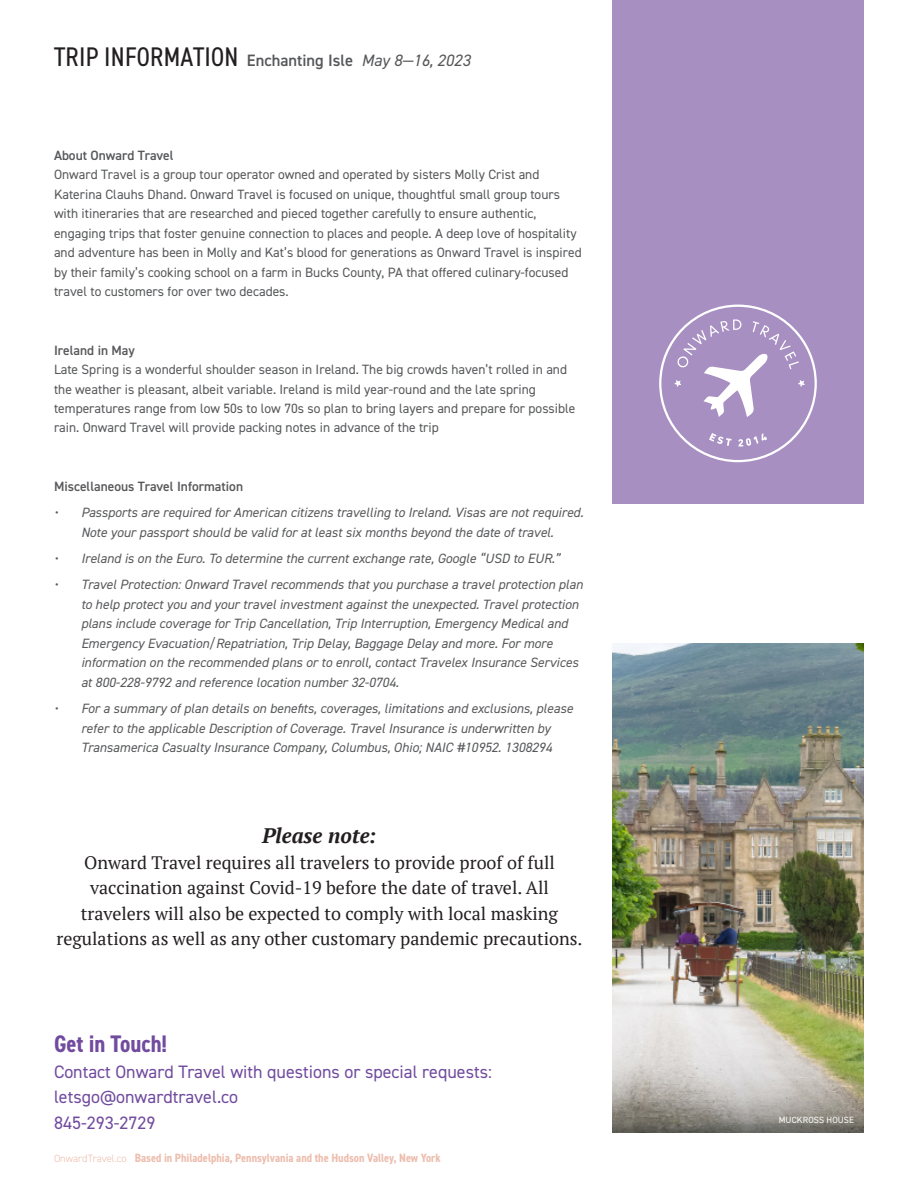
<style>
.page{position:relative;width:918px;height:1188px;background:#fff}
.page>*{position:absolute;margin:0;border:0;box-sizing:border-box;transform-origin:0 0}
.t1{font:condensed 27px "DIN2014";letter-spacing:.01em;color:#231f20}
.t2{font:700 condensed 24px "DIN2014";color:#714b9e}
.t3{font:italic 700 21px "PT Serif";color:#231f20}
.t4{font:18px "PT Serif";color:#231f20}
.t5{font:18px "DIN2014";color:#714b9e}
.t6{font:italic 13.5px/19.5px "DIN2014";color:#57585a;text-align:center}
.t7{font:13.5px/19.5px "DIN2014";color:#57585a}
.t8{font:600 13.5px "DIN2014";color:#57585a}
.t9{font:700 condensed 12px "DIN2014";color:#edbdad}
.t10{font:9px "DIN2014";letter-spacing:.01em;color:#fff}
.s1{font-weight:600;font-stretch:normal;font-size:16.5px;color:#57585a}
.s2{font-style:italic;font-stretch:normal;font-size:16.5px;color:#57585a}
.s3{font-weight:300;font-stretch:normal;font-size:10.5px}
</style>
<div class="page">
<div style="left:612px;top:0;width:252px;height:504px;background:#a78fc2"></div>
<svg style="left:659px;top:305px;width:158px;height:157px"></svg>
<img style="left:612px;top:643px;width:252px;height:489px">
<p class="t1" style="left:54px;top:39px;width:418px">TRIP INFORMATION <span class="s1">Enchanting Isle</span> <span class="s2">May 8—16, 2023</span></p>
<p class="t8" style="left:54px;top:146px;width:121px">About Onward Travel</p>
<p class="t7" style="left:54px;top:164px;width:529px">Onward Travel is a group tour operator owned and operated by sisters Molly Crist and Katerina Clauhs Dhand. Onward Travel is focused on unique, thoughtful small group tours with itineraries that are researched and pieced together carefully to ensure authentic, engaging trips that foster genuine connection to places and people. A deep love of hospitality and adventure has been in Molly and Kat’s blood for generations as Onward Travel is inspired by their family’s cooking school on a farm in Bucks County, PA that offered culinary-focused travel to customers for over two decades.</p>
<p class="t8" style="left:54px;top:341px;width:82px">Ireland in May</p>
<p class="t7" style="left:54px;top:359px;width:515px">Late Spring is a wonderful shoulder season in Ireland. The big crowds haven’t rolled in and</p>
<p class="t7" style="left:54px;top:379px;width:483px">the weather is pleasant, albeit variable. Ireland is mild year-round and the late spring</p>
<p class="t7" style="left:54px;top:398px;width:523px">temperatures range from low 50s to low 70s so plan to bring layers and prepare for possible rain. Onward Travel will provide packing notes in advance of the trip</p>
<p class="t8" style="left:54px;top:477px;width:191px">Miscellaneous Travel Information</p>
<p class="t6" style="left:54px;top:503px;width:531px">• Passports are required for American citizens travelling to Ireland. Visas are not required.<br>Note your passport should be valid for at least six months beyond the date of travel.</p>
<p class="t6" style="left:54px;top:548px;width:507px">• Ireland is on the Euro. To determine the current exchange rate, Google “USD to EUR.”</p>
<p class="t6" style="left:81px;top:575px;width:503px;text-align:left;text-indent:-27px">• Travel Protection: Onward Travel recommends that you purchase a travel protection plan to help protect you and your travel investment against the unexpected. Travel protection plans include coverage for Trip Cancellation, Trip Interruption, Emergency Medical and Emergency Evacuation/Repatriation, Trip Delay, Baggage Delay and more. For more information on the recommended plans or to enroll, contact Travelex Insurance Services at 800-228-9792 and reference location number 32-0704.</p>
<p class="t6" style="left:54px;top:698px;width:520px">• For a summary of plan details on benefits, coverages, limitations and exclusions, please refer to the applicable Description of Coverage. Travel Insurance is underwritten by<br>Transamerica Casualty Insurance Company, Columbus, Ohio; NAIC #10952. 1308294</p>
<p class="t3" style="left:262px;top:822px;width:116px">Please note:</p>
<p class="t4" style="left:84px;top:851px;width:472px">Onward Travel requires all travelers to provide proof of full</p>
<p class="t4" style="left:90px;top:876px;width:460px">vaccination against Covid-19 before the date of travel. All</p>
<p class="t4" style="left:81px;top:902px;width:479px">travelers will also be expected to comply with local masking</p>
<p class="t4" style="left:56px;top:927px;width:528px">regulations as well as any other customary pandemic precautions.</p>
<p class="t2" style="left:54px;top:1028px;width:115px">Get in Touch!</p>
<p class="t5" style="left:54px;top:1060px;width:440px">Contact Onward Travel with questions or special requests:</p>
<p class="t5" style="left:54px;top:1086px;width:186px">letsgo@onwardtravel.co</p>
<p class="t5" style="left:54px;top:1111px;width:103px">845-293-2729</p>
<p class="t10" style="left:779px;top:1114px;width:77px">MUCKROSS HOUSE</p>
<p class="t9" style="left:54px;top:1150px;width:388px"><span class="s3">OnwardTravel.co</span> Based in Philadelphia, Pennsylvania and the Hudson Valley, New York</p>
</div>
